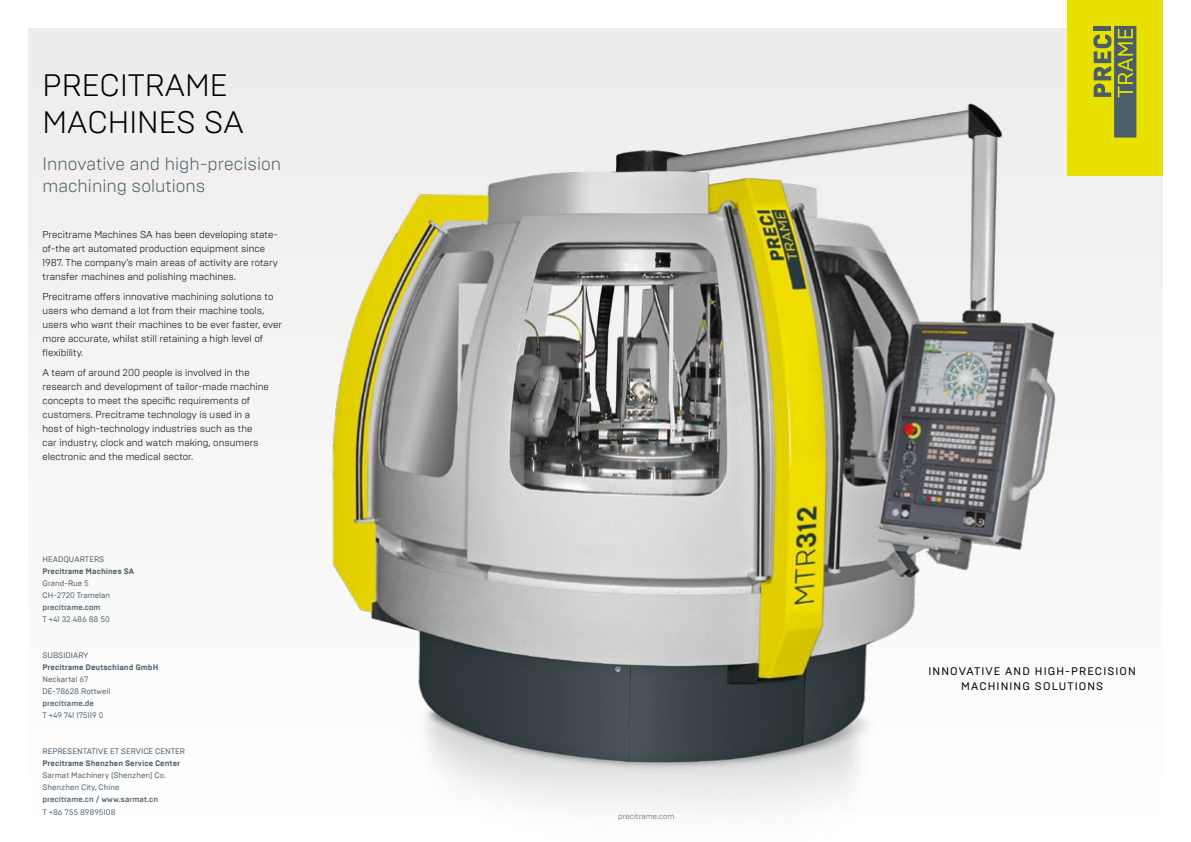
<style>
.page{position:relative;width:1191px;height:842px;background:#fff}
.page>*{position:absolute;margin:0;border:0;box-sizing:border-box;transform-origin:0 0}
.t1{font:300 31px/37.2px "Brutal Type";color:#000}
.t2{font:300 18px/21.6px "Brutal Type";color:#495e68}
.t3{font:11px/15px "Brutal Type";letter-spacing:.1em;color:#000;text-align:center}
.t4{font:300 10px/14px "Brutal Type";color:#000}
.t5{font:8px/12px "Brutal Type";color:#495e68}
.t6{font:700 8px "Brutal Type";color:#495e68}
.t7{font:500 8px "Brutal Type";color:#495e68}
.t8{font:300 8px "Brutal Type";color:#495e68}
</style>
<div class="page">
<img style="left:28px;top:0;width:1135px;height:811px">
<h1 class="t1" style="left:43px;top:66px;width:203px">PRECITRAME<br>MACHINES SA</h1>
<h2 class="t2" style="left:43px;top:153px;width:240px">Innovative and high-precision machining solutions</h2>
<p class="t4" style="left:43px;top:228px;width:237px">Precitrame Machines SA has been developing state&shy;of-the art automated production equipment since 1987. The company’s main areas of activity are rotary transfer machines and polishing machines.</p>
<p class="t4" style="left:43px;top:289px;width:241px">Precitrame offers innovative machining solutions to users who demand a lot from their machine tools, users who want their machines to be ever faster, ever more accurate, whilst still retaining a high level of flexibility.</p>
<p class="t4" style="left:43px;top:365px;width:228px">A team of around 200 people is involved in the research and development of tailor-made machine concepts to meet the specific requirements of customers. Precitrame technology is used in a host of high-technology industries such as the car industry, clock and watch making, onsumers electronic and the medical sector.</p>
<p class="t5" style="left:43px;top:554px;width:63px">HEADQUARTERS</p>
<p class="t6" style="left:43px;top:567px;width:93px">Precitrame Machines SA</p>
<p class="t5" style="left:43px;top:578px;width:69px">Grand-Rue 5<br>CH-2720 Tramelan</p>
<p class="t7" style="left:43px;top:603px;width:60px">precitrame.com</p>
<p class="t5" style="left:43px;top:614px;width:69px">T +41 32 486 88 50</p>
<p class="t5" style="left:43px;top:650px;width:47px">SUBSIDIARY</p>
<p class="t6" style="left:43px;top:663px;width:117px">Precitrame Deutschland GmbH</p>
<p class="t5" style="left:43px;top:674px;width:70px">Neckartal 67<br>DE-78628 Rottweil</p>
<p class="t7" style="left:43px;top:699px;width:53px">precitrame.de</p>
<p class="t5" style="left:43px;top:710px;width:62px">T +49 741 175119 0</p>
<p class="t5" style="left:43px;top:746px;width:144px">REPRESENTATIVE ET SERVICE CENTER</p>
<p class="t6" style="left:43px;top:759px;width:139px">Precitrame Shenzhen Service Center</p>
<p class="t5" style="left:43px;top:770px;width:125px">Sarmat Machinery (Shenzhen) Co.<br>Shenzhen City, Chine</p>
<p class="t7" style="left:43px;top:795px;width:117px">precitrame.cn / www.sarmat.cn</p>
<p class="t5" style="left:43px;top:806px;width:74px">T +86 755 89895108</p>
<p class="t8" style="left:618px;top:812px;width:58px">precitrame.com</p>
<p class="t3" style="left:928px;top:664px;width:209px">INNOVATIVE AND HIGH-PRECISION<br>MACHINING SOLUTIONS</p>
</div>
